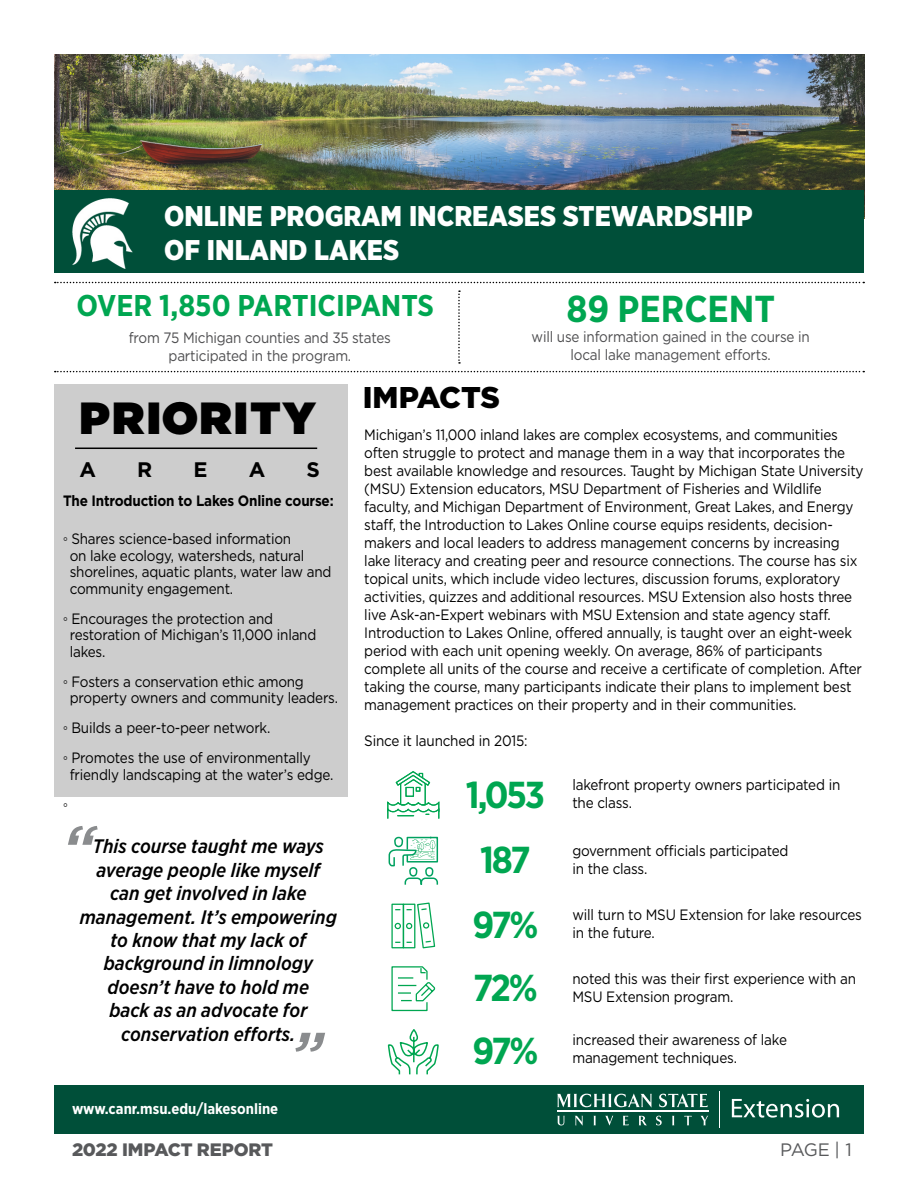
<style>
.page{position:relative;width:918px;height:1188px;background:#fff}
.page>*{position:absolute;margin:0;border:0;box-sizing:border-box;transform-origin:0 0}
.t1{font:italic 500 67.5px "Gotham Narrow";color:#8a8c8e}
.t2{font:900 45px "Gotham";letter-spacing:.05em;color:#000}
.t3{font:700 37.5px "Gotham Narrow";letter-spacing:-.03em;color:#00a651}
.t4{font:700 37.5px "Gotham Narrow";color:#00a651}
.t5{font:700 30px "Gotham Narrow";color:#00a651}
.t6{font:900 30px "Gotham";letter-spacing:-.01em;color:#000}
.t7{font:900 28.5px "Gotham Narrow";color:#fff}
.t8{font:700 21px "Gotham";color:#000}
.t9{font:italic 500 19.5px/23.4px "Gotham Narrow";color:#000;text-align:center}
.t10{font:900 18px "Gotham";letter-spacing:-.01em;color:#58595b}
.t11{font:18px "Gotham";color:#58595b}
.paragraph{font:15px/18px "Gotham";letter-spacing:-.015em;color:#000;scale:.9 1}
.t12{font:15px "Gotham";letter-spacing:-.015em;color:#4d4d4f;scale:.9 1}
.Bullets{font:700 15px "Gotham";letter-spacing:-.015em;color:#000;scale:.9 1}
.Bottom_Link{font:700 15px "Gotham Narrow";color:#fff}
.t13{font:15px "Arial";color:#000;scale:.9 1}
.s1{font-family:"Arial"}
</style>
<div class="page">
<svg style="left:55px;top:282px;width:809px;height:1px"></svg>
<svg style="left:55px;top:371px;width:809px;height:1px"></svg>
<svg style="left:458px;top:290px;width:2px;height:74px"></svg>
<img style="left:55px;top:54px;width:810px;height:164px">
<div style="left:54px;top:190px;width:810px;height:83px;background:#004f39"></div>
<div style="left:54px;top:1085px;width:810px;height:49px;background:#004f39"></div>
<div style="left:54px;top:384px;width:294px;height:412px;background:#cdcdcd"></div>
<hr style="left:75px;top:448px;width:242px;height:1px;background:#000">
<svg style="left:391px;top:902px;width:45px;height:47px"></svg>
<svg style="left:391px;top:966px;width:45px;height:46px"></svg>
<svg style="left:387px;top:771px;width:53px;height:48px"></svg>
<svg style="left:388px;top:836px;width:51px;height:49px"></svg>
<svg style="left:389px;top:1029px;width:49px;height:46px"></svg>
<img style="left:72px;top:199px;width:60px;height:69px">
<svg style="left:557px;top:1116px;width:8px;height:9px"></svg>
<svg style="left:575px;top:1116px;width:8px;height:10px"></svg>
<svg style="left:594px;top:1116px;width:2px;height:9px"></svg>
<svg style="left:605px;top:1116px;width:8px;height:10px"></svg>
<svg style="left:623px;top:1116px;width:6px;height:9px"></svg>
<svg style="left:639px;top:1116px;width:8px;height:9px"></svg>
<svg style="left:656px;top:1116px;width:6px;height:9px"></svg>
<svg style="left:672px;top:1116px;width:2px;height:9px"></svg>
<svg style="left:684px;top:1116px;width:8px;height:9px"></svg>
<svg style="left:700px;top:1116px;width:8px;height:9px"></svg>
<svg style="left:557px;top:1093px;width:95px;height:15px"></svg>
<svg style="left:659px;top:1093px;width:49px;height:14px"></svg>
<hr style="left:557px;top:1111px;width:151px;height:1px;background:#fff">
<svg style="left:732px;top:1099px;width:107px;height:19px"></svg>
<hr style="left:720px;top:1091px;width:1px;height:37px;background:#fff">
<p class="t7" style="left:164px;top:197px;width:590px">ONLINE PROGRAM INCREASES STEWARDSHIP</p>
<p class="t7" style="left:164px;top:231px;width:237px">OF INLAND LAKES</p>
<p class="t5" style="left:77px;top:286px;width:359px">OVER 1,850 PARTICIPANTS</p>
<p class="t12" style="left:129px;top:328px;width:293px">from 75 Michigan counties and 35 states</p>
<p class="t12" style="left:169px;top:346px;width:204px">participated in the program.</p>
<p class="t4" style="left:566px;top:285px;width:210px">89 PERCENT</p>
<p class="t12" style="left:532px;top:328px;width:311px">will use information gained in the course in</p>
<p class="t12" style="left:571px;top:346px;width:224px">local lake management efforts.</p>
<p class="t2" style="left:80px;top:386px;width:238px">PRIORITY</p>
<p class="t8" style="left:80px;top:456px;width:18px">A</p>
<p class="t8" style="left:137px;top:456px;width:17px">R</p>
<p class="t8" style="left:194px;top:456px;width:16px">E</p>
<p class="t8" style="left:249px;top:456px;width:18px">A</p>
<p class="t8" style="left:306px;top:456px;width:15px">S</p>
<p class="Bullets" style="left:63px;top:491px;width:302px">The Introduction to Lakes Online course:</p>
<p class="paragraph" style="left:70px;top:530px;width:292px;line-height:16.5px;text-indent:-7px"><span class="s1">◦</span> Shares science-based information<br>on lake ecology, watersheds, natural shorelines, aquatic plants, water law and community engagement.</p>
<p class="paragraph" style="left:70px;top:610px;width:276px;line-height:16.5px;text-indent:-7px"><span class="s1">◦</span> Encourages the protection and restoration of Michigan’s 11,000 inland lakes.</p>
<p class="paragraph" style="left:70px;top:673px;width:300px;line-height:16.5px;text-indent:-7px"><span class="s1">◦</span> Fosters a conservation ethic among property owners and community leaders.</p>
<p class="paragraph" style="left:63px;top:719px;width:232px"><span class="s1">◦</span> Builds a peer-to-peer network.</p>
<p class="paragraph" style="left:70px;top:749px;width:294px;line-height:16.5px;text-indent:-7px"><span class="s1">◦</span> Promotes the use of environmentally friendly landscaping at the water’s edge.</p>
<p class="t13" style="left:63px;top:795px;width:7px">◦</p>
<h1 class="t1" style="left:62px;top:807px;width:34px">“</h1>
<p class="t9" style="left:80px;top:835px;width:259px">This course taught me ways average people like myself can get involved in lake management. It’s empowering to know that my lack of background in limnology doesn’t have to hold me</p>
<p class="t9" style="left:109px;top:998px;width:199px">back as an advocate for conservation efforts.</p>
<h1 class="t1" style="left:332px;top:1071px;width:34px;rotate:-180deg">“</h1>
<p class="Bottom_Link" style="left:72px;top:1099px;width:208px">www.canr.msu.edu/lakesonline</p>
<h1 class="t6" style="left:363px;top:377px;width:139px">IMPACTS</h1>
<p class="paragraph" style="left:364px;top:425px;width:556px">Michigan’s 11,000 inland lakes are complex ecosystems, and communities often struggle to protect and manage them in a way that incorporates the best available knowledge and resources. Taught by Michigan State University (MSU) Extension educators, MSU Department of Fisheries and Wildlife faculty, and Michigan Department of Environment, Great Lakes, and Energy staff, the Introduction to Lakes Online course equips residents, decision&shy;makers and local leaders to address management concerns by increasing lake literacy and creating peer and resource connections. The course has six topical units, which include video lectures, discussion forums, exploratory activities, quizzes and additional resources. MSU Extension also hosts three live Ask-an-Expert webinars with MSU Extension and state agency staff.<br>Introduction to Lakes Online, offered annually, is taught over an eight-week period with each unit opening weekly. On average, 86% of participants complete all units of the course and receive a certificate of completion. After taking the course, many participants indicate their plans to implement best management practices on their property and in their communities.</p>
<p class="paragraph" style="left:364px;top:731px;width:183px">Since it launched in 2015:</p>
<p class="t3" style="left:466px;top:770px;width:81px">1,053</p>
<p class="paragraph" style="left:572px;top:775px;width:299px">lakefront property owners participated in the class.</p>
<p class="t3" style="left:480px;top:836px;width:52px">187</p>
<p class="paragraph" style="left:572px;top:842px;width:242px">government officials participated</p>
<p class="paragraph" style="left:572px;top:860px;width:85px">in the class.</p>
<p class="t3" style="left:472px;top:901px;width:68px">97%</p>
<p class="paragraph" style="left:572px;top:905px;width:323px">will turn to MSU Extension for lake resources in the future.</p>
<p class="t3" style="left:473px;top:964px;width:66px">72%</p>
<p class="paragraph" style="left:572px;top:969px;width:317px">noted this was their first experience with an<br>MSU Extension program.</p>
<p class="t3" style="left:472px;top:1027px;width:68px">97%</p>
<p class="paragraph" style="left:572px;top:1031px;width:240px">increased their awareness of lake management techniques.</p>
<p class="t10" style="left:72px;top:1137px;width:202px">2022 IMPACT REPORT</p>
<p class="t11" style="left:780px;top:1138px;width:73px">PAGE | 1</p>
</div>
